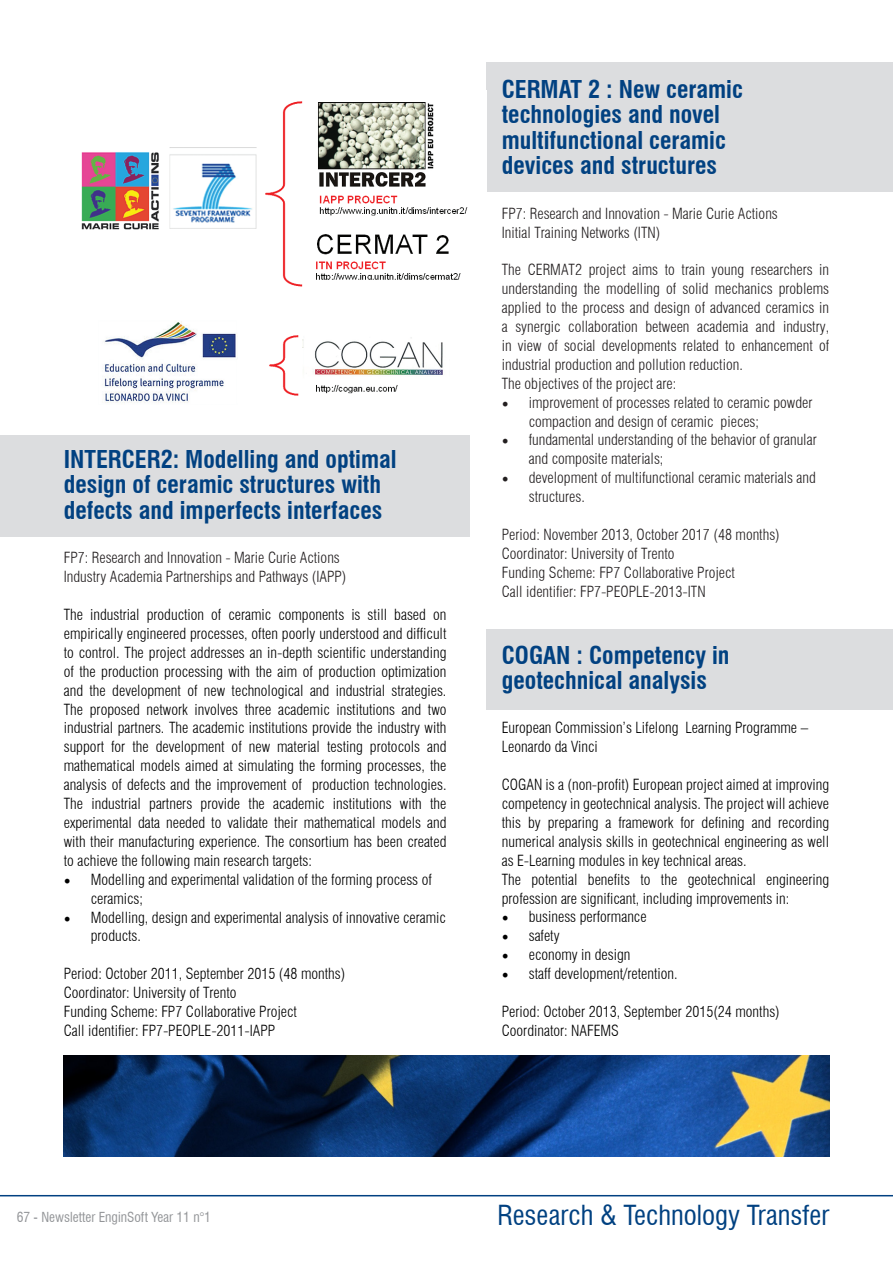
<style>
.page{position:relative;width:893px;height:1263px;background:#fff}
.page>*{position:absolute;margin:0;border:0;box-sizing:border-box;transform-origin:0 0}
.t1{font:condensed 27px "Swiss 721 BT";color:#014181}
.t2{font:700 condensed 24px "Swiss 721 BT";color:#014181}
.t3{font:300 condensed 15px/18.9px "Swiss 721 BT";color:#000}
.t4{font:300 condensed 15px/18.9px "Swiss 721 BT";color:#231f20}
.t5{font:condensed 13.5px "Swiss 721 BT";color:#939598}
.s1{font-family:"Minion Pro";font-weight:400;font-stretch:normal;font-size:18px}
</style>
<div class="page">
<hr style="left:0;top:1195px;width:893px;height:1px;background:#014181">
<div style="left:486px;top:629px;width:407px;height:81px;background:#dcdddf"></div>
<div style="left:486px;top:62px;width:407px;height:129px;background:#dcdddf"></div>
<div style="left:0;top:435px;width:470px;height:102px;background:#dcdddf"></div>
<img style="left:81px;top:101px;width:387px;height:302px">
<img style="left:64px;top:1055px;width:765px;height:102px">
<p class="t2" style="left:64px;top:445px;width:334px">INTERCER2: Modelling and optimal</p>
<p class="t2" style="left:64px;top:470px;width:319px">design of ceramic structures with</p>
<p class="t2" style="left:64px;top:496px;width:320px">defects and imperfects interfaces</p>
<p class="t4" style="left:64px;top:548px;width:278px">FP7: Research and Innovation - Marie Curie Actions</p>
<p class="t4" style="left:64px;top:567px;width:284px">Industry Academia Partnerships and Pathways (IAPP)</p>
<p class="t3" style="left:64px;top:605px;width:384px;text-align:justify">The industrial production of ceramic components is still based on empirically engineered processes, often poorly understood and difficult to control. The project addresses an in-depth scientific understanding of the production processing with the aim of production optimization and the development of new technological and industrial strategies.<br>The proposed network involves three academic institutions and two industrial partners. The academic institutions provide the industry with support for the development of new material testing protocols and mathematical models aimed at simulating the forming processes, the analysis of defects and the improvement of production technologies.<br>The industrial partners provide the academic institutions with the experimental data needed to validate their mathematical models and with their manufacturing experience. The consortium has been created to achieve the following main research targets:</p>
<p class="t3" style="left:91px;top:870px;width:343px;text-indent:-27px"><span class="s1">•</span> Modelling and experimental validation of the forming process of ceramics;</p>
<p class="t3" style="left:91px;top:907px;width:357px;text-indent:-27px"><span class="s1">•</span> Modelling, design and experimental analysis of innovative ceramic products.</p>
<p class="t3" style="left:64px;top:964px;width:283px">Period: October 2011, September 2015 (48 months)</p>
<p class="t3" style="left:64px;top:983px;width:174px">Coordinator: University of Trento</p>
<p class="t3" style="left:64px;top:1002px;width:235px">Funding Scheme: FP7 Collaborative Project</p>
<p class="t3" style="left:64px;top:1021px;width:213px">Call identifier: FP7-PEOPLE-2011-IAPP</p>
<p class="t2" style="left:502px;top:75px;width:243px">CERMAT 2 : New ceramic</p>
<p class="t2" style="left:502px;top:100px;width:220px">technologies and novel</p>
<p class="t2" style="left:502px;top:126px;width:226px">multifunctional ceramic</p>
<p class="t2" style="left:502px;top:151px;width:217px">devices and structures</p>
<p class="t4" style="left:502px;top:204px;width:278px">FP7: Research and Innovation - Marie Curie Actions</p>
<p class="t4" style="left:502px;top:223px;width:160px">Initial Training Networks (ITN)</p>
<p class="t4" style="left:502px;top:260px;width:329px;text-align:justify">The CERMAT2 project aims to train young researchers in understanding the modelling of solid mechanics problems applied to the process and design of advanced ceramics in a synergic collaboration between academia and industry, in view of social developments related to enhancement of industrial production and pollution reduction.</p>
<p class="t4" style="left:502px;top:374px;width:176px">The objectives of the project are:</p>
<p class="t4" style="left:529px;top:393px;width:285px;text-indent:-27px"><span class="s1">•</span> improvement of processes related to ceramic powder compaction and design of ceramic pieces;</p>
<p class="t4" style="left:529px;top:431px;width:289px;text-indent:-27px"><span class="s1">•</span> fundamental understanding of the behavior of granular and composite materials;</p>
<p class="t4" style="left:529px;top:468px;width:289px;text-indent:-27px"><span class="s1">•</span> development of multifunctional ceramic materials and structures.</p>
<p class="t4" style="left:502px;top:525px;width:280px">Period: November 2013, October 2017 (48 months)</p>
<p class="t4" style="left:502px;top:544px;width:174px">Coordinator: University of Trento</p>
<p class="t4" style="left:502px;top:563px;width:235px">Funding Scheme: FP7 Collaborative Project</p>
<p class="t4" style="left:502px;top:582px;width:205px">Call identifier: FP7-PEOPLE-2013-ITN</p>
<p class="t2" style="left:502px;top:640px;width:229px">COGAN : Competency in</p>
<p class="t2" style="left:502px;top:666px;width:207px">geotechnical analysis</p>
<p class="t3" style="left:502px;top:718px;width:308px">European Commission’s Lifelong Learning Programme –<br>Leonardo da Vinci</p>
<p class="t3" style="left:502px;top:775px;width:329px;text-align:justify">COGAN is a (non-profit) European project aimed at improving competency in geotechnical analysis. The project will achieve this by preparing a framework for defining and recording numerical analysis skills in geotechnical engineering as well as E-Learning modules in key technical areas.</p>
<p class="t3" style="left:502px;top:870px;width:329px">The potential benefits to the geotechnical engineering profession are significant, including improvements in:</p>
<p class="t3" style="left:502px;top:907px;width:146px"><span class="s1">•</span> business performance</p>
<p class="t3" style="left:502px;top:926px;width:59px"><span class="s1">•</span> safety</p>
<p class="t3" style="left:502px;top:945px;width:130px"><span class="s1">•</span> economy in design</p>
<p class="t3" style="left:502px;top:964px;width:177px"><span class="s1">•</span> staff development/retention.</p>
<p class="t3" style="left:502px;top:1002px;width:280px">Period: October 2013, September 2015(24 months)</p>
<p class="t3" style="left:502px;top:1021px;width:119px">Coordinator: NAFEMS</p>
<p class="t5" style="left:17px;top:1208px;width:196px">67 - Newsletter EnginSoft Year 11 n°1</p>
<p class="t1" style="left:497px;top:1199px;width:333px">Research &amp; Technology Transfer</p>
</div>
